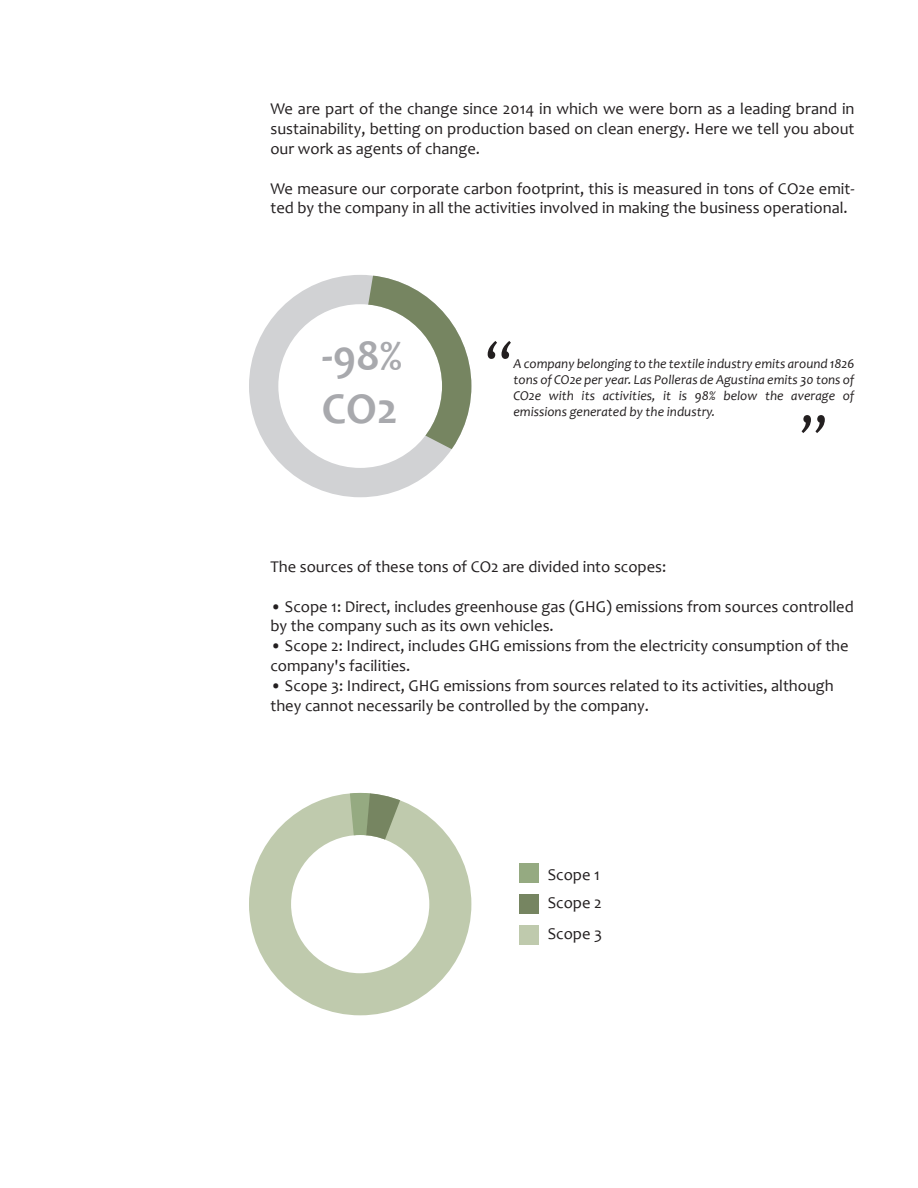
<style>
.page{position:relative;width:918px;height:1188px;background:#fff}
.page>*{position:absolute;margin:0;border:0;box-sizing:border-box;transform-origin:0 0}
.t1{font:56.7px "Candara";color:#231f20}
.t2{font:700 44.1px/52.9px "Candara";color:#a8a9ad}
.t3{font:16.5px/19.8px "Candara";color:#231f20}
.t4{font:italic 13.5px/16.2px "Candara";color:#231f20;text-align:justify}
</style>
<div class="page">
<svg style="left:249px;top:275px;width:191px;height:222px"></svg>
<svg style="left:353px;top:275px;width:118px;height:188px"></svg>
<svg style="left:249px;top:793px;width:222px;height:222px"></svg>
<svg style="left:349px;top:793px;width:56px;height:111px"></svg>
<div style="left:519px;top:864px;width:19px;height:19px;background:#95aa81"></div>
<div style="left:519px;top:894px;width:19px;height:20px;background:#768561"></div>
<div style="left:519px;top:925px;width:19px;height:20px;background:#bfcaad"></div>
<p class="t3" style="left:270px;top:99px;width:586px;text-align:justify">We are part of the change since 2014 in which we were born as a leading brand in sustainability, betting on production based on clean energy. Here we tell you about our work as agents of change.</p>
<p class="t3" style="left:270px;top:178px;width:586px">We measure our corporate carbon footprint, this is measured in tons of CO2e emit&shy;ted by the company in all the activities involved in making the business operational.</p>
<h2 class="t2" style="left:322px;top:329px;width:82px">-98%<br>CO2</h2>
<h1 class="t1" style="left:485px;top:327px;width:30px">“</h1>
<p class="t4" style="left:514px;top:355px;width:342px">A company belonging to the textile industry emits around 1826 tons of CO2e per year. Las Polleras de Agustina emits 30 tons of CO2e with its activities, it is 98% below the average of emissions generated by the industry.</p>
<h1 class="t1" style="left:827px;top:447px;width:30px;rotate:-180deg">“</h1>
<p class="t3" style="left:270px;top:557px;width:397px">The sources of these tons of CO2 are divided into scopes:</p>
<p class="t3" style="left:270px;top:596px;width:585px">• Scope 1: Direct, includes greenhouse gas (GHG) emissions from sources controlled by the company such as its own vehicles.</p>
<p class="t3" style="left:270px;top:636px;width:580px">• Scope 2: Indirect, includes GHG emissions from the electricity consumption of the company's facilities.</p>
<p class="t3" style="left:270px;top:675px;width:565px">• Scope 3: Indirect, GHG emissions from sources related to its activities, although they cannot necessarily be controlled by the company.</p>
<p class="t3" style="left:548px;top:860px;width:55px;line-height:28.3px">Scope 1<br>Scope 2</p>
<p class="t3" style="left:548px;top:923px;width:56px">Scope 3</p>
</div>
